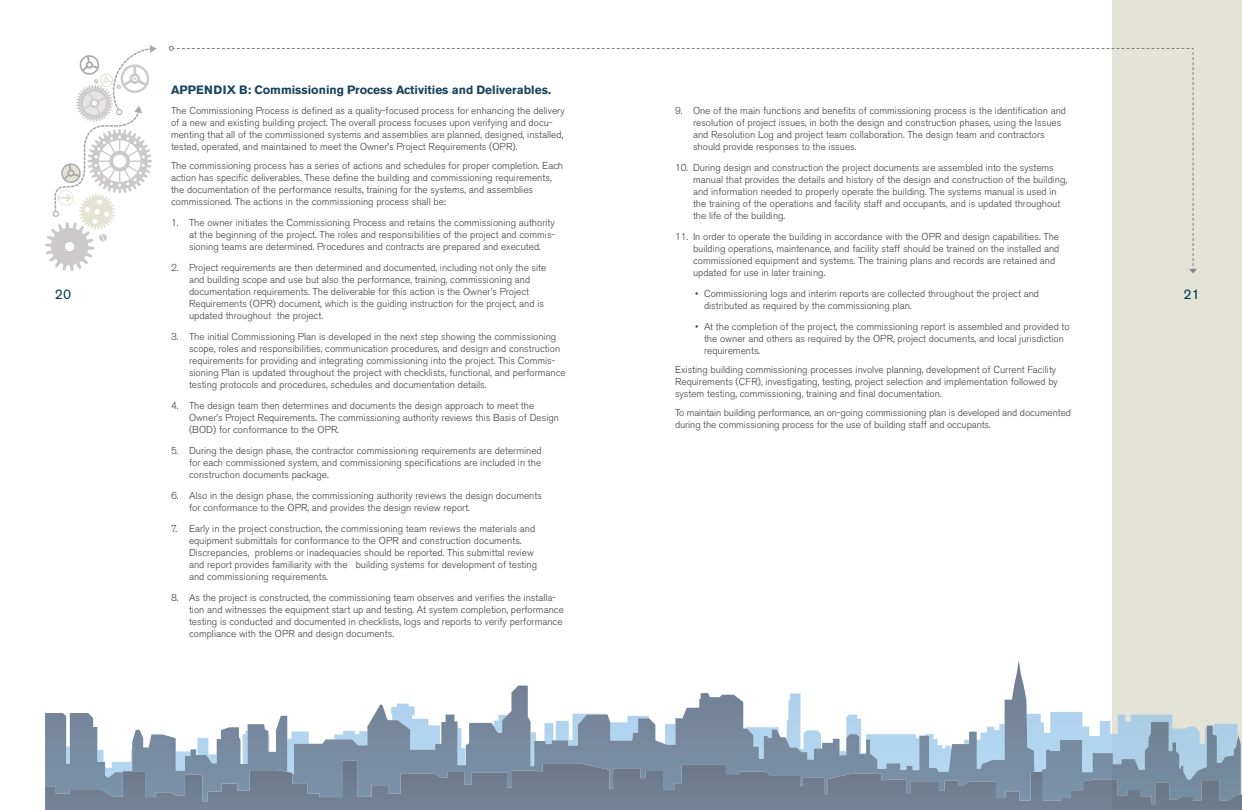
<style>
.page{position:relative;width:1242px;height:810px;background:#fff}
.page>*{position:absolute;margin:0;border:0;box-sizing:border-box;transform-origin:0 0}
.t1{font:14px "Akzidenz Grotesk BE";color:#013954}
.t2{font:700 12px "Akzidenz Grotesk BE";color:#1b445e}
.t3{font:300 10px/12px "Akzidenz Grotesk BE";color:#3e3e3f}
</style>
<div class="page">
<div style="left:1112px;top:0;width:130px;height:810px;background:#e3e3d6"></div>
<svg style="left:45px;top:45px;width:112px;height:226px"></svg>
<svg style="left:1151px;top:714px;width:87px;height:47px"></svg>
<svg style="left:45px;top:660px;width:1106px;height:101px"></svg>
<svg style="left:45px;top:761px;width:1197px;height:49px;background:#75879c"></svg>
<svg style="left:169px;top:46px;width:1028px;height:227px"></svg>
<h2 class="t2" style="left:171px;top:83px;width:382px">APPENDIX B: Commissioning Process Activities and Deliverables.</h2>
<p class="t3" style="left:171px;top:104px;width:395px">The Commissioning Process is defined as a quality-focused process for enhancing the delivery of a new and existing building project. The overall process focuses upon verifying and docu&shy;menting that all of the commissioned systems and assemblies are planned, designed, installed, tested, operated, and maintained to meet the Owner’s Project Requirements (OPR).</p>
<p class="t3" style="left:171px;top:159px;width:394px">The commissioning process has a series of actions and schedules for proper completion. Each action has specific deliverables. These define the building and commissioning requirements, the documentation of the performance results, training for the systems, and assemblies commissioned. The actions in the commissioning process shall be:</p>
<p class="t3" style="left:189px;top:216px;width:368px;text-align:justify;text-indent:-18px">1. The owner initiates the Commissioning Process and retains the commissioning authority at the beginning of the project. The roles and responsibilities of the project and commis&shy;sioning teams are determined. Procedures and contracts are prepared and executed.</p>
<p class="t3" style="left:189px;top:261px;width:359px;text-indent:-18px">2. Project requirements are then determined and documented, including not only the site and building scope and use but also the performance, training, commissioning and documentation requirements. The deliverable for this action is the Owner’s Project Requirements (OPR) document, which is the guiding instruction for the project, and is updated throughout the project.</p>
<p class="t3" style="left:189px;top:330px;width:378px;text-indent:-18px">3. The initial Commissioning Plan is developed in the next step showing the commissioning scope, roles and responsibilities, communication procedures, and design and construction requirements for providing and integrating commissioning into the project. This Commis&shy;sioning Plan is updated throughout the project with checklists, functional, and performance testing protocols and procedures, schedules and documentation details.</p>
<p class="t3" style="left:189px;top:399px;width:372px;text-indent:-18px">4. The design team then determines and documents the design approach to meet the<br>Owner’s Project Requirements. The commissioning authority reviews this Basis of Design (BOD) for conformance to the OPR.</p>
<p class="t3" style="left:189px;top:444px;width:354px;text-align:justify;text-indent:-18px">5. During the design phase, the contractor commissioning requirements are determined for each commissioned system, and commissioning specifications are included in the construction documents package.</p>
<p class="t3" style="left:189px;top:489px;width:354px;text-indent:-18px">6. Also in the design phase, the commissioning authority reviews the design documents for conformance to the OPR, and provides the design review report.</p>
<p class="t3" style="left:189px;top:522px;width:350px;text-indent:-18px">7. Early in the project construction, the commissioning team reviews the materials and equipment submittals for conformance to the OPR and construction documents.<br>Discrepancies, problems or inadequacies should be reported. This submittal review and report provides familiarity with the building systems for development of testing and commissioning requirements.</p>
<p class="t3" style="left:189px;top:591px;width:376px;text-indent:-18px">8. As the project is constructed, the commissioning team observes and verifies the installa&shy;tion and witnesses the equipment start up and testing. At system completion, performance testing is conducted and documented in checklists, logs and reports to verify performance compliance with the OPR and design documents.</p>
<p class="t3" style="left:693px;top:105px;width:375px;text-indent:-18px">9. One of the main functions and benefits of commissioning process is the identification and resolution of project issues, in both the design and construction phases, using the Issues and Resolution Log and project team collaboration. The design team and contractors should provide responses to the issues.</p>
<p class="t3" style="left:693px;top:162px;width:376px;text-indent:-18px">10. During design and construction the project documents are assembled into the systems manual that provides the details and history of the design and construction of the building, and information needed to properly operate the building. The systems manual is used in the training of the operations and facility staff and occupants, and is updated throughout the life of the building.</p>
<p class="t3" style="left:693px;top:231px;width:368px;text-indent:-18px">11. In order to operate the building in accordance with the OPR and design capabilities. The building operations, maintenance, and facility staff should be trained on the installed and commissioned equipment and systems. The training plans and records are retained and updated for use in later training.</p>
<p class="t3" style="left:704px;top:288px;width:337px;text-indent:-9px">• Commissioning logs and interim reports are collected throughout the project and distributed as required by the commissioning plan.</p>
<p class="t3" style="left:704px;top:321px;width:367px;text-indent:-9px">• At the completion of the project, the commissioning report is assembled and provided to the owner and others as required by the OPR, project documents, and local jurisdiction requirements.</p>
<p class="t3" style="left:675px;top:364px;width:385px">Existing building commissioning processes involve planning, development of Current Facility<br>Requirements (CFR), investigating, testing, project selection and implementation followed by system testing, commissioning, training and final documentation.</p>
<p class="t3" style="left:675px;top:407px;width:397px">To maintain building performance, an on-going commissioning plan is developed and documented during the commissioning process for the use of building staff and occupants.</p>
<h1 class="t1" style="left:55px;top:286px;width:18px">20</h1>
<h1 class="t1" style="left:1184px;top:286px;width:18px">21</h1>
</div>
